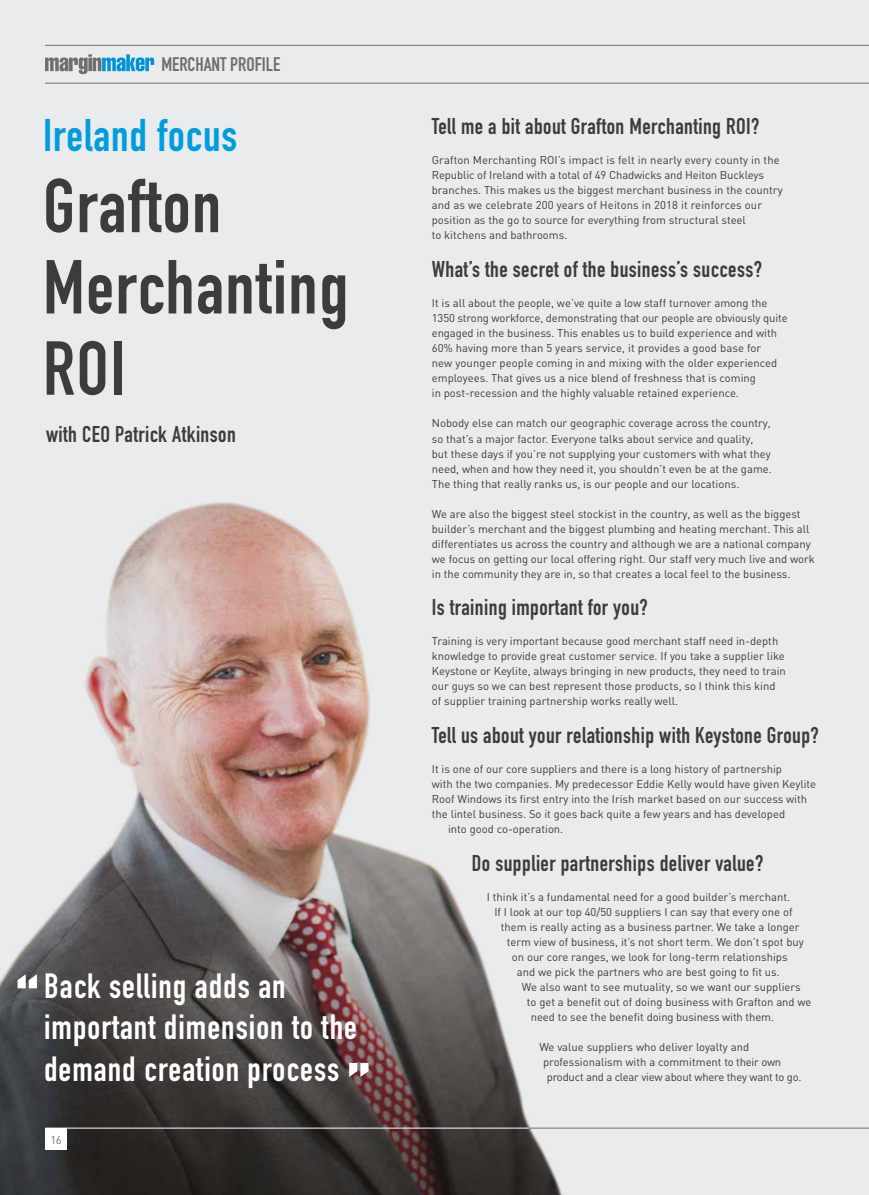
<style>
.page{position:relative;width:869px;height:1195px;background:#fff}
.page>*{position:absolute;margin:0;border:0;box-sizing:border-box;transform-origin:0 0}
.t1{font:700 75px/81.2px "DIN Condensed";letter-spacing:.02em;color:#3c3c3b}
.t2{font:700 45px "DIN Condensed";letter-spacing:.02em;color:#009dde}
.t3{font:700 34.5px/41.5px "DIN Condensed";letter-spacing:.03em;color:#fff}
.t4{font:700 22.5px "DIN Condensed";letter-spacing:.02em;color:#3c3c3b}
.t5{font:700 19.38px "DIN Condensed";color:#706f6f}
.t6{font:11.25px/15px "DIN";color:#3c3c3b}
.t7{font:11.25px "DIN";letter-spacing:-.02em;color:#3c3c3b}
.t8{font:11.25px "DIN";color:#706f6f}
</style>
<div class="page">
<div style="left:0;top:0;width:868px;height:1194px;background:#e9ebec"></div>
<svg style="left:45px;top:54px;width:109px;height:20px"></svg>
<img style="left:0;top:502px;width:606px;height:692px">
<hr style="left:528px;top:1127px;width:340px;height:1px;background:#706f6f">
<div style="left:45px;top:1127px;width:22px;height:22px;background:#fff"></div>
<hr style="left:45px;top:1127px;width:483px;height:1px;background:#fff">
<svg style="left:18px;top:974px;width:19px;height:14px"></svg>
<svg style="left:349px;top:1062px;width:19px;height:14px"></svg>
<hr style="left:45px;top:45px;width:823px;height:1px;background:#706f6f">
<hr style="left:45px;top:83px;width:823px;height:1px;background:#706f6f">
<h3 class="t5" style="left:161px;top:52px;width:120px">MERCHANT PROFILE</h3>
<h2 class="t2" style="left:43px;top:105px;width:196px">Ireland focus</h2>
<h1 class="t1" style="left:43px;top:165px;width:306px">Grafton<br>Merchanting<br>ROI</h1>
<h3 class="t4" style="left:46px;top:418px;width:191px">with CEO Patrick Atkinson</h3>
<h3 class="t3" style="left:44px;top:964px;width:314px">Back selling adds an important dimension to the demand creation process</h3>
<p class="t8" style="left:50px;top:1132px;width:13px">16</p>
<h3 class="t4" style="left:431px;top:111px;width:329px">Tell me a bit about Grafton Merchanting ROI?</h3>
<p class="t6" style="left:431px;top:152px;width:352px">Grafton Merchanting ROI’s impact is felt in nearly every county in the Republic of Ireland with a total of 49 Chadwicks and Heiton Buckleys branches. This makes us the biggest merchant business in the country and as we celebrate 200 years of Heitons in 2018 it reinforces our position as the go to source for everything from structural steel<br>to kitchens and bathrooms.</p>
<h3 class="t4" style="left:431px;top:254px;width:331px">What’s the secret of the business’s success?</h3>
<p class="t6" style="left:431px;top:295px;width:357px">It is all about the people, we’ve quite a low staff turnover among the 1350 strong workforce, demonstrating that our people are obviously quite engaged in the business. This enables us to build experience and with 60% having more than 5 years service, it provides a good base for<br>new younger people coming in and mixing with the older experienced employees. That gives us a nice blend of freshness that is coming<br>in post-recession and the highly valuable retained experience.</p>
<p class="t6" style="left:431px;top:415px;width:341px">Nobody else can match our geographic coverage across the country, so that’s a major factor. Everyone talks about service and quality, but these days if you’re not supplying your customers with what they need, when and how they need it, you shouldn’t even be at the game.<br>The thing that really ranks us, is our people and our locations.</p>
<p class="t6" style="left:431px;top:505px;width:384px">We are also the biggest steel stockist in the country, as well as the biggest builder’s merchant and the biggest plumbing and heating merchant. This all differentiates us across the country and although we are a national company we focus on getting our local offering right. Our staff very much live and work in the community they are in, so that creates a local feel to the business.</p>
<h3 class="t4" style="left:431px;top:592px;width:217px">Is training important for you?</h3>
<p class="t6" style="left:431px;top:633px;width:355px">Training is very important because good merchant staff need in-depth knowledge to provide great customer service. If you take a supplier like Keystone or Keylite, always bringing in new products, they need to train our guys so we can best represent those products, so I think this kind of supplier training partnership works really well.</p>
<h3 class="t4" style="left:431px;top:719px;width:388px">Tell us about your relationship with Keystone Group?</h3>
<p class="t6" style="left:431px;top:761px;width:351px">It is one of our core suppliers and there is a long history of partnership</p>
<p class="t6" style="left:431px;top:776px;width:386px">with the two companies. My predecessor Eddie Kelly would have given Keylite</p>
<p class="t6" style="left:431px;top:791px;width:376px">Roof Windows its first entry into the Irish market based on our success with</p>
<p class="t6" style="left:431px;top:806px;width:354px">the lintel business. So it goes back quite a few years and has developed</p>
<p class="t6" style="left:448px;top:821px;width:117px">into good co-operation.</p>
<h3 class="t4" style="left:471px;top:847px;width:293px">Do supplier partnerships deliver value?</h3>
<p class="t6" style="left:486px;top:888px;width:304px">I think it’s a fundamental need for a good builder’s merchant.</p>
<p class="t6" style="left:494px;top:903px;width:299px">If I look at our top 40/50 suppliers I can say that every one of</p>
<p class="t6" style="left:500px;top:918px;width:300px">them is really acting as a business partner. We take a longer</p>
<p class="t6" style="left:506px;top:933px;width:298px">term view of business, it’s not short term. We don’t spot buy</p>
<p class="t6" style="left:511px;top:948px;width:277px">on our core ranges, we look for long-term relationships</p>
<p class="t6" style="left:516px;top:963px;width:264px">and we pick the partners who are best going to fit us.</p>
<p class="t6" style="left:521px;top:978px;width:280px">We also want to see mutuality, so we want our suppliers</p>
<p class="t6" style="left:526px;top:993px;width:286px">to get a benefit out of doing business with Grafton and we</p>
<p class="t6" style="left:530px;top:1008px;width:245px">need to see the benefit doing business with them.</p>
<p class="t6" style="left:539px;top:1038px;width:211px">We value suppliers who deliver loyalty and</p>
<p class="t6" style="left:543px;top:1053px;width:239px">professionalism with a commitment to their own</p>
<p class="t7" style="left:546px;top:1069px;width:256px">product and a clear view about where they want to go.</p>
</div>
